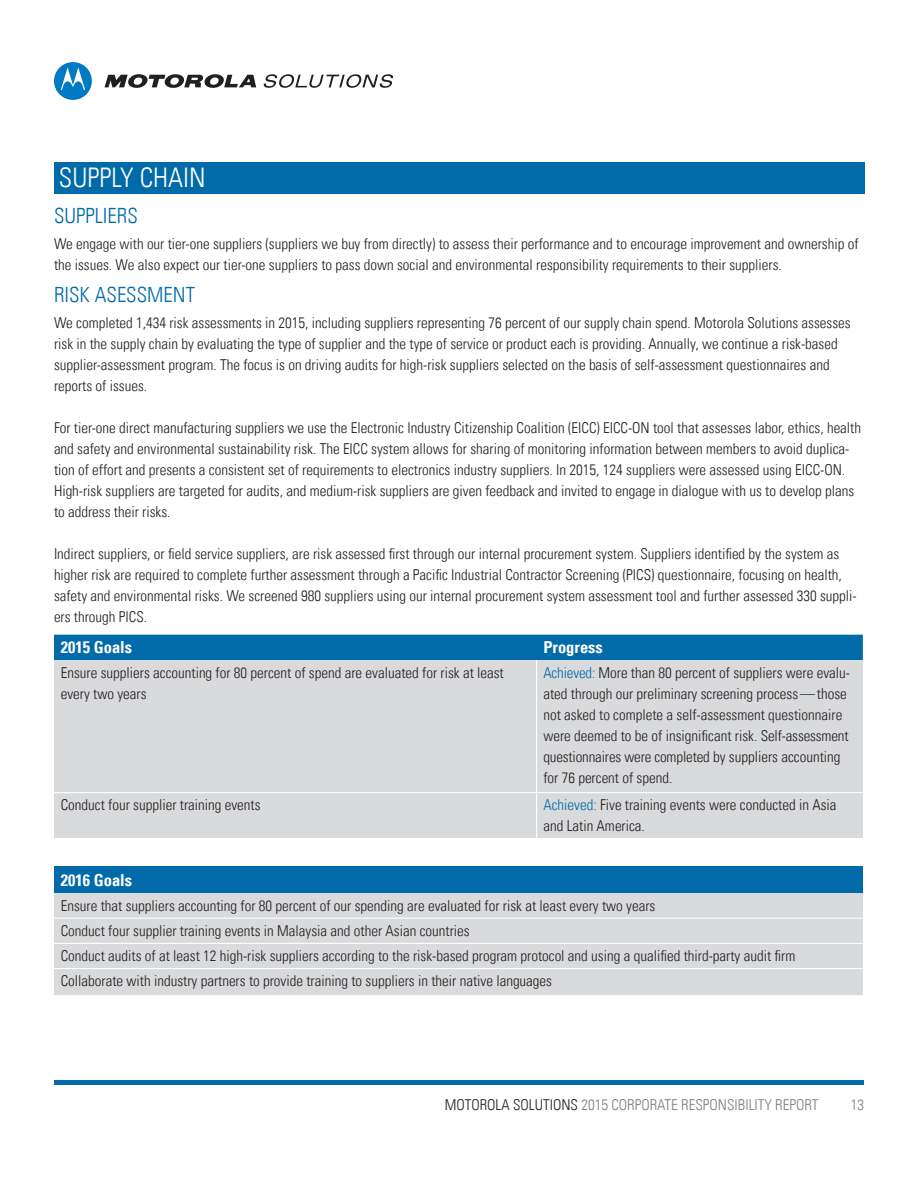
<style>
.page{position:relative;width:918px;height:1188px;background:#fff}
.page>*{position:absolute;margin:0;border:0;box-sizing:border-box;transform-origin:0 0}
.t1{font:300 condensed 27px "Univers LT";color:#fff}
.t2{font:300 condensed 21px "Univers LT";color:#016baa}
.t3{font:700 condensed 16.5px "Univers LT";color:#fff}
.t4{font:300 condensed 15px/21px "Univers LT";color:#231f20}
.t5{font:300 condensed 15px "Univers LT";color:#7c7e81}
.s1{color:#016baa}
.s2{color:#262324}
</style>
<div class="page">
<hr style="left:54px;top:1080px;width:810px;height:4px;background:#016baa">
<svg style="left:105px;top:74px;width:151px;height:14px"></svg>
<svg style="left:54px;top:62px;width:38px;height:38px"></svg>
<svg style="left:264px;top:74px;width:129px;height:14px"></svg>
<div style="left:55px;top:162px;width:810px;height:31px;background:#016baa"></div>
<div style="left:54px;top:635px;width:809px;height:25px;background:#016baa"></div>
<div style="left:54px;top:660px;width:809px;height:132px;background:#d9dadc"></div>
<div style="left:54px;top:793px;width:809px;height:45px;background:#d9dadc"></div>
<hr style="left:536px;top:660px;width:1px;height:132px;background:#fff">
<hr style="left:536px;top:793px;width:1px;height:45px;background:#fff">
<div style="left:54px;top:867px;width:809px;height:26px;background:#016baa"></div>
<div style="left:54px;top:893px;width:809px;height:25px;background:#d9dadc"></div>
<div style="left:54px;top:919px;width:809px;height:76px;background:#d9dadc"></div>
<hr style="left:54px;top:943px;width:809px;height:1px;background:#fff">
<hr style="left:54px;top:968px;width:809px;height:1px;background:#fff">
<p class="t1" style="left:59px;top:161px;width:148px">SUPPLY CHAIN</p>
<p class="t2" style="left:54px;top:203px;width:85px">SUPPLIERS</p>
<p class="t4" style="left:54px;top:233px;width:806px">We engage with our tier-one suppliers (suppliers we buy from directly) to assess their performance and to encourage improvement and ownership of the issues. We also expect our tier-one suppliers to pass down social and environmental responsibility requirements to their suppliers.</p>
<p class="t2" style="left:54px;top:282px;width:143px">RISK ASESSMENT</p>
<p class="t4" style="left:54px;top:312px;width:798px">We completed 1,434 risk assessments in 2015, including suppliers representing 76 percent of our supply chain spend. Motorola Solutions assesses risk in the supply chain by evaluating the type of supplier and the type of service or product each is providing. Annually, we continue a risk-based supplier-assessment program. The focus is on driving audits for high-risk suppliers selected on the basis of self-assessment questionnaires and reports of issues.</p>
<p class="t4" style="left:54px;top:417px;width:809px">For tier-one direct manufacturing suppliers we use the Electronic Industry Citizenship Coalition (EICC) EICC-ON tool that assesses labor, ethics, health and safety and environmental sustainability risk. The EICC system allows for sharing of monitoring information between members to avoid duplica&shy;tion of effort and presents a consistent set of requirements to electronics industry suppliers. In 2015, 124 suppliers were assessed using EICC-ON.<br>High-risk suppliers are targeted for audits, and medium-risk suppliers are given feedback and invited to engage in dialogue with us to develop plans to address their risks.</p>
<p class="t4" style="left:54px;top:543px;width:804px">Indirect suppliers, or field service suppliers, are risk assessed first through our internal procurement system. Suppliers identified by the system as higher risk are required to complete further assessment through a Pacific Industrial Contractor Screening (PICS) questionnaire, focusing on health, safety and environmental risks. We screened 980 suppliers using our internal procurement system assessment tool and further assessed 330 suppli&shy;ers through PICS.</p>
<p class="t3" style="left:61px;top:637px;width:73px">2015 Goals</p>
<p class="t3" style="left:543px;top:637px;width:61px">Progress</p>
<p class="t4" style="left:61px;top:662px;width:445px">Ensure suppliers accounting for 80 percent of spend are evaluated for risk at least every two years</p>
<p class="t4" style="left:543px;top:662px;width:308px"><span class="s1">Achieved:</span> More than 80 percent of suppliers were evalu&shy;ated through our preliminary screening process—those not asked to complete a self-assessment questionnaire were deemed to be of insignificant risk. Self-assessment questionnaires were completed by suppliers accounting for 76 percent of spend.</p>
<p class="t4" style="left:61px;top:794px;width:201px">Conduct four supplier training events</p>
<p class="t4" style="left:543px;top:794px;width:295px"><span class="s1">Achieved:</span> Five training events were conducted in Asia and Latin America.</p>
<p class="t3" style="left:61px;top:870px;width:73px">2016 Goals</p>
<p class="t4" style="left:61px;top:895px;width:596px">Ensure that suppliers accounting for 80 percent of our spending are evaluated for risk at least every two years</p>
<p class="t4" style="left:61px;top:920px;width:410px">Conduct four supplier training events in Malaysia and other Asian countries</p>
<p class="t4" style="left:61px;top:945px;width:736px">Conduct audits of at least 12 high-risk suppliers according to the risk-based program protocol and using a qualified third-party audit firm</p>
<p class="t4" style="left:61px;top:970px;width:493px">Collaborate with industry partners to provide training to suppliers in their native languages</p>
<p class="t5" style="left:445px;top:1096px;width:375px"><span class="s2">MOTOROLA SOLUTIONS</span> 2015 CORPORATE RESPONSIBILITY REPORT</p>
<p class="t5" style="left:851px;top:1096px;width:15px">13</p>
</div>
